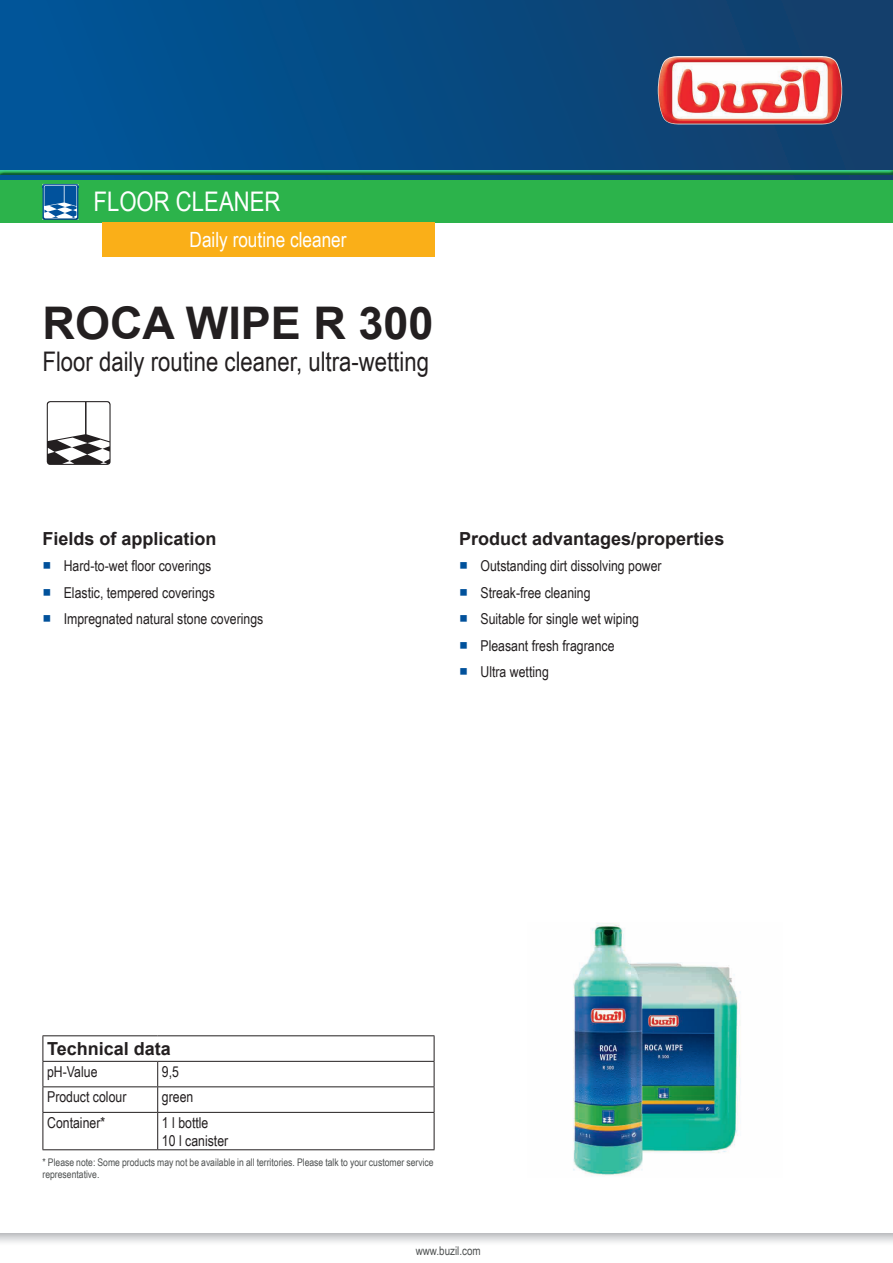
<style>
.page{position:relative;width:893px;height:1263px;background:#fff}
.page>*{position:absolute;margin:0;border:0;box-sizing:border-box;transform-origin:0 0}
.t1{font:700 45px "Arial";color:#231f20}
.t2{font:27px "Arial Narrow";color:#231f20}
.t3{font:27px "Arial Narrow";color:#fff}
.t4{font:21px "Arial Narrow";color:#fff}
.t5{font:700 18px "Arial";color:#231f20}
.t6{font:15px/18px "Arial Narrow";color:#231f20}
.t7{font:12px "Arial Narrow";color:#4e5151}
.t8{font:10.5px/11.7px "Arial Narrow";color:#4e5151}
.s1{font-family:"Arial Unicode MS";color:#01519b}
</style>
<div class="page">
<div style="left:0;top:0;width:893px;height:180px;background:linear-gradient(to right,#00569a,#143e69)"></div>
<img style="left:658px;top:56px;width:184px;height:68px">
<svg style="left:0;top:1233px;width:893px;height:10px"></svg>
<div style="left:0;top:169px;width:893px;height:6px;background:#015599;opacity:.75"></div>
<div style="left:0;top:180px;width:893px;height:43px;background:#2cb34b"></div>
<img style="left:43px;top:184px;width:35px;height:36px">
<svg style="left:44px;top:185px;width:35px;height:33px"></svg>
<div style="left:102px;top:223px;width:333px;height:34px;background:#faaf18"></div>
<svg style="left:47px;top:401px;width:64px;height:64px"></svg>
<hr style="left:43px;top:1086px;width:115px;height:1px;background:#231f20">
<hr style="left:158px;top:1086px;width:276px;height:1px;background:#231f20">
<svg style="left:157px;top:1062px;width:1px;height:50px"></svg>
<hr style="left:43px;top:1112px;width:115px;height:1px;background:#231f20">
<hr style="left:43px;top:1113px;width:1px;height:36px;background:#231f20">
<hr style="left:43px;top:1149px;width:115px;height:1px;background:#231f20">
<hr style="left:158px;top:1112px;width:276px;height:1px;background:#231f20">
<hr style="left:157px;top:1113px;width:1px;height:36px;background:#231f20">
<hr style="left:434px;top:1113px;width:1px;height:36px;background:#231f20">
<hr style="left:158px;top:1149px;width:276px;height:1px;background:#231f20">
<hr style="left:43px;top:1035px;width:115px;height:1px;background:#231f20">
<svg style="left:43px;top:1036px;width:1px;height:76px"></svg>
<hr style="left:158px;top:1035px;width:276px;height:1px;background:#231f20">
<svg style="left:434px;top:1036px;width:1px;height:76px"></svg>
<hr style="left:43px;top:1061px;width:115px;height:1px;background:#231f20">
<hr style="left:158px;top:1061px;width:276px;height:1px;background:#231f20">
<img style="left:573px;top:923px;width:168px;height:253px">
<h2 class="t3" style="left:94px;top:182px;width:189px">Floor cleaner</h2>
<h3 class="t4" style="left:190px;top:224px;width:159px">Daily routine cleaner</h3>
<h1 class="t1" style="left:43px;top:293px;width:392px">ROCA WIPE R 300</h1>
<h2 class="t2" style="left:43px;top:342px;width:388px">Floor daily routine cleaner, ultra-wetting</h2>
<p class="t5" style="left:43px;top:526px;width:176px">Fields of application</p>
<p class="t6" style="left:43px;top:556px;width:170px"><span class="s1">■</span> Hard-to-wet floor coverings</p>
<p class="t6" style="left:43px;top:583px;width:174px"><span class="s1">■</span> Elastic, tempered coverings</p>
<p class="t6" style="left:43px;top:609px;width:222px"><span class="s1">■</span> Impregnated natural stone coverings</p>
<p class="t5" style="left:459px;top:526px;width:267px">Product advantages/properties</p>
<p class="t6" style="left:459px;top:556px;width:204px"><span class="s1">■</span> Outstanding dirt dissolving power</p>
<p class="t6" style="left:459px;top:583px;width:133px"><span class="s1">■</span> Streak-free cleaning</p>
<p class="t6" style="left:459px;top:609px;width:181px"><span class="s1">■</span> Suitable for single wet wiping</p>
<p class="t6" style="left:459px;top:636px;width:157px"><span class="s1">■</span> Pleasant fresh fragrance</p>
<p class="t6" style="left:459px;top:662px;width:91px"><span class="s1">■</span> Ultra wetting</p>
<p class="t5" style="left:47px;top:1037px;width:125px">Technical data</p>
<p class="t6" style="left:47px;top:1062px;width:52px">pH-Value</p>
<p class="t6" style="left:162px;top:1062px;width:19px">9,5</p>
<p class="t6" style="left:47px;top:1087px;width:81px">Product colour</p>
<p class="t6" style="left:162px;top:1087px;width:33px">green</p>
<p class="t6" style="left:47px;top:1113px;width:60px">Container*</p>
<p class="t6" style="left:162px;top:1113px;width:68px">1 l bottle<br>10 l canister</p>
<p class="t8" style="left:43px;top:1156px;width:393px">* Please note: Some products may not be available in all territories. Please talk to your customer service representative.</p>
<p class="t7" style="left:416px;top:1242px;width:67px">www.buzil.com</p>
</div>
